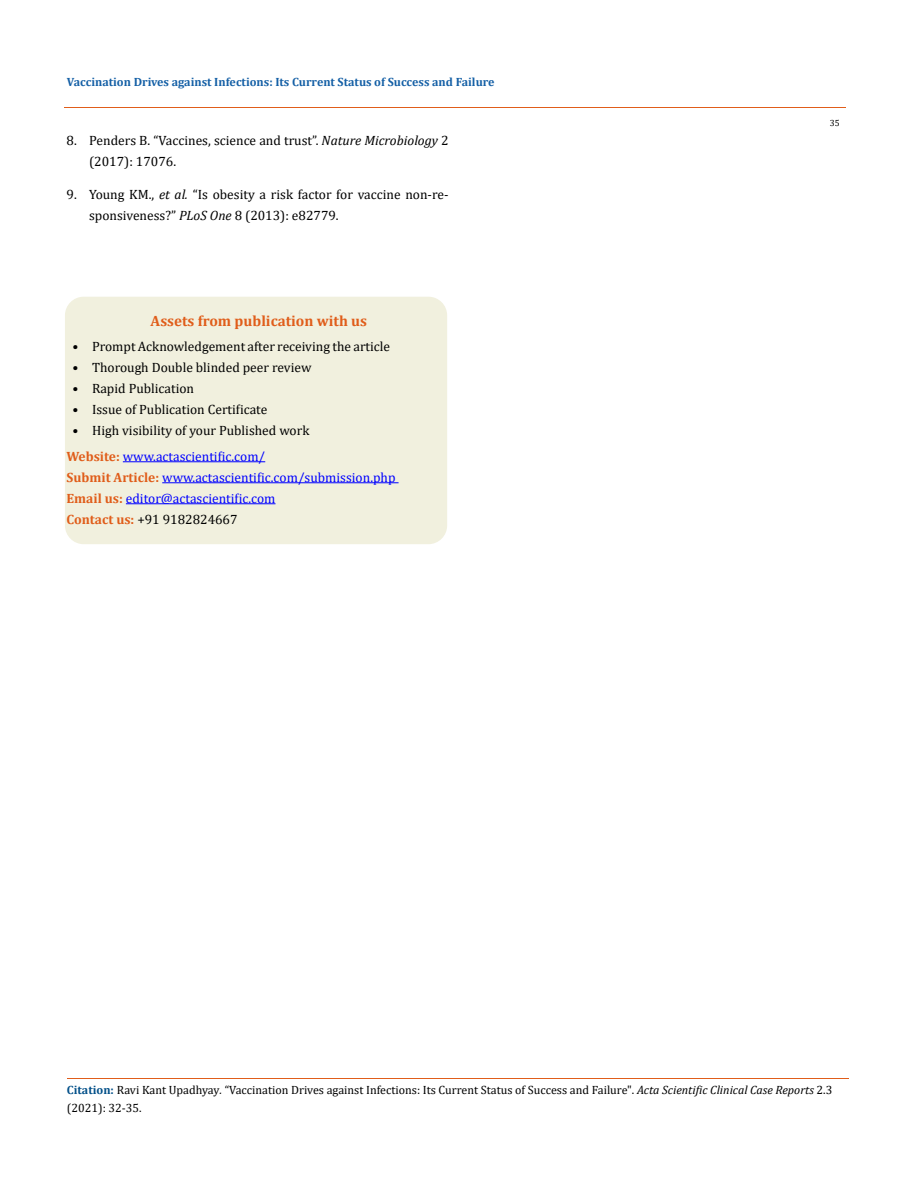
<style>
.page{position:relative;width:917px;height:1188px;background:#fff}
.page>*{position:absolute;margin:0;border:0;box-sizing:border-box;transform-origin:0 0}
.t1{font:700 15px "Cambria";color:#e05d1a}
.t2{font:13.5px/21px "Cambria";color:#000}
.t3{font:13.5px/21px "Cambria";color:#00f}
.t4{font:12px/18px "Cambria";color:#000}
.t5{font:700 12px "Cambria";color:#1560a6}
.t6{font:9px "Cambria";color:#000}
.s1{font-style:italic}
.s2{font-weight:700;color:#e05d1a}
.s3{color:#000}
.s4{font-weight:700;color:#035089}
</style>
<div class="page">
<div style="left:66px;top:297px;width:380px;height:246px;background:#f1f0de;border-radius:18px"></div>
<div style="left:65px;top:297px;width:382px;height:247px;border:2px solid #f1f0de;border-radius:18px"></div>
<hr style="left:123px;top:461px;width:142px;height:1px;background:#00f">
<hr style="left:162px;top:482px;width:236px;height:1px;background:#00f">
<hr style="left:126px;top:503px;width:149px;height:1px;background:#00f">
<hr style="left:64px;top:108px;width:781px;height:1px;background:#e05d1a">
<hr style="left:67px;top:1078px;width:781px;height:1px;background:#e05d1a">
<p class="t5" style="left:67px;top:73px;width:429px">Vaccination Drives against Infections: Its Current Status of Success and Failure</p>
<p class="t2" style="left:89px;top:130px;width:361px;text-indent:-23px">8. Penders B. “Vaccines, science and trust”. <span class="s1">Nature Microbiology</span> 2 (2017): 17076.</p>
<p class="t2" style="left:89px;top:184px;width:361px;text-indent:-23px">9. Young KM., <span class="s1">et al.</span> “Is obesity a risk factor for vaccine non-re&shy;sponsiveness?” <span class="s1">PLoS One</span> 8 (2013): e82779.</p>
<p class="t1" style="left:150px;top:310px;width:218px">Assets from publication with us</p>
<p class="t2" style="left:73px;top:336px;width:319px">• Prompt Acknowledgement after receiving the article</p>
<p class="t2" style="left:73px;top:357px;width:240px">• Thorough Double blinded peer review</p>
<p class="t2" style="left:73px;top:378px;width:123px">• Rapid Publication</p>
<p class="t2" style="left:73px;top:399px;width:196px">• Issue of Publication Certificate</p>
<p class="t2" style="left:73px;top:420px;width:238px">• High visibility of your Published work</p>
<p class="t3" style="left:66px;top:446px;width:330px"><span class="s2">Website:</span> www.actascientific.com/<br><span class="s2">Submit Article:</span> www.actascientific.com/submission.php <span class="s2">Email us:</span> editor@actascientific.com<br><span class="s2">Contact us:</span> <span class="s3">+91 9182824667</span></p>
<p class="t6" style="left:829px;top:118px;width:11px">35</p>
<p class="t4" style="left:67px;top:1081px;width:767px"><span class="s4">Citation:</span> Ravi Kant Upadhyay<span class="s1">.</span> “Vaccination Drives against Infections: Its Current Status of Success and Failure". <span class="s1">Acta Scientific Clinical Case Reports</span> 2.3 (2021): 32-35.</p>
</div>
